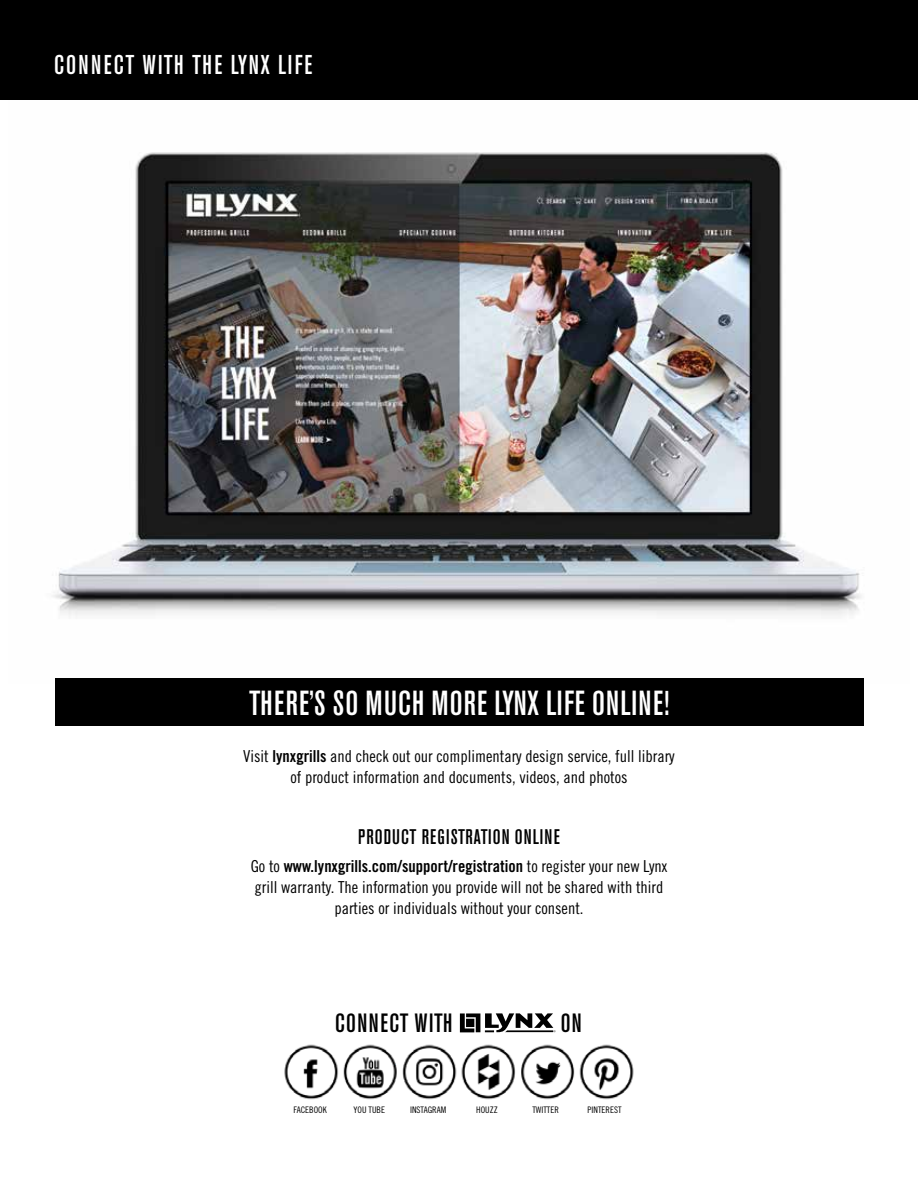
<style>
.page{position:relative;width:918px;height:1188px;background:#fff}
.page>*{position:absolute;margin:0;border:0;box-sizing:border-box;transform-origin:0 0}
.t1{font:500 condensed 34.5px "Akzidenz Grotesk BE";letter-spacing:.03em;color:#fff}
.t2{font:500 condensed 27px "Akzidenz Grotesk BE";letter-spacing:.07em;color:#fff}
.t3{font:500 condensed 26.25px "Akzidenz Grotesk BE";letter-spacing:.05em;color:#000}
.t4{font:500 condensed 21px "Akzidenz Grotesk BE";letter-spacing:.05em;color:#000}
.t5{font:16.5px/21px "Trade Gothic LT Std Cn 18";color:#000;text-align:center}
.t6{font:16.5px "Trade Gothic LT Std Bd Cn 20";color:#000}
.t7{font:9px "Trade Gothic LT Std Cn 18";color:#000}
.s1{font-family:"Trade Gothic LT Std Bd Cn 20"}
.s2{font-family:"Trade Gothic LT Std Cn 18"}
</style>
<div class="page">
<img style="left:9px;top:99px;width:900px;height:517px">
<div style="left:0;top:0;width:918px;height:99px;background:#000"></div>
<div style="left:55px;top:678px;width:809px;height:48px;background:#000"></div>
<svg style="left:460px;top:1013px;width:96px;height:19px"></svg>
<img style="left:284px;top:1044px;width:350px;height:56px">
<h2 class="t2" style="left:54px;top:50px;width:260px">CONNECT WITH THE LYNX LIFE</h2>
<h1 class="t1" style="left:249px;top:684px;width:422px">THERE’S SO MUCH MORE LYNX LIFE ONLINE!</h1>
<p class="t5" style="left:243px;top:746px;width:433px">Visit <span class="s1">lynxgrills</span> and check out our complimentary design service, full library of product information and documents, videos, and photos</p>
<p class="t4" style="left:358px;top:825px;width:203px">PRODUCT REGISTRATION ONLINE</p>
<p class="t6" style="left:251px;top:857px;width:418px"><span class="s2">Go to</span> www.lynxgrills.com/support/registration <span class="s2">to register your new Lynx</span></p>
<p class="t5" style="left:255px;top:877px;width:410px">grill warranty. The information you provide will not be shared with third parties or individuals without your consent.</p>
<h3 class="t3" style="left:335px;top:1009px;width:119px">CONNECT WITH</h3>
<h3 class="t3" style="left:561px;top:1009px;width:23px">ON</h3>
<p class="t7" style="left:294px;top:1105px;width:35px">FACEBOOK</p>
<p class="t7" style="left:354px;top:1105px;width:33px">YOU TUBE</p>
<p class="t7" style="left:410px;top:1105px;width:38px">INSTAGRAM</p>
<p class="t7" style="left:476px;top:1105px;width:23px">HOUZZ</p>
<p class="t7" style="left:532px;top:1105px;width:28px">TWITTER</p>
<p class="t7" style="left:588px;top:1105px;width:35px">PINTEREST</p>
</div>
